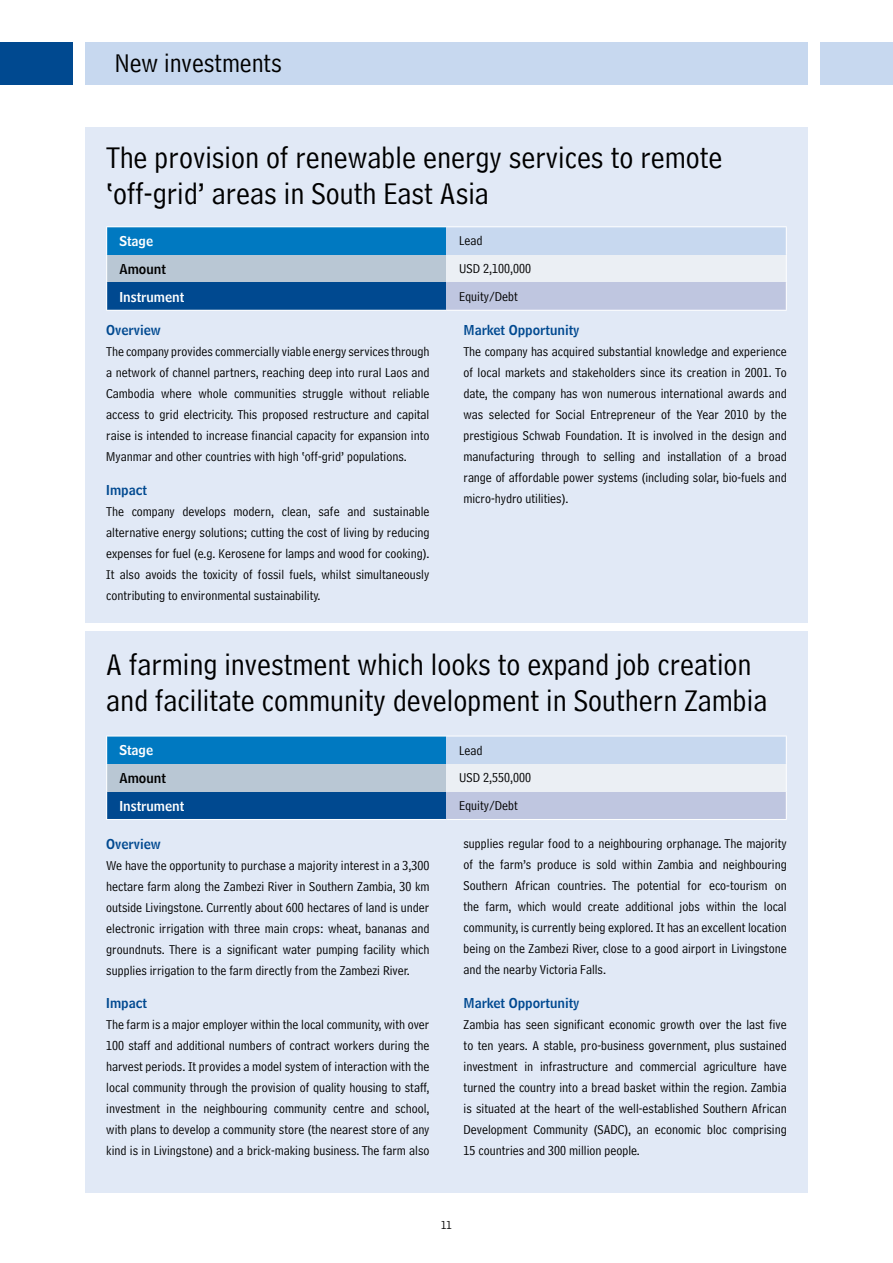
<style>
.page{position:relative;width:893px;height:1263px;background:#fff}
.page>*{position:absolute;margin:0;border:0;box-sizing:border-box;transform-origin:0 0}
.t1{font:31.5px/36px "Bell Centennial Address";color:#000}
.t2{font:27px "Bell Centennial Address";color:#000}
.t3{font:13.5px/21px "Bell Centennial Address";color:#000;text-align:justify}
.t4{font:13.5px "Bell Centennial Name And Number";color:#004990}
.t5{font:13.5px "Bell Centennial Name And Number";color:#fff}
.t6{font:13.5px "Bell Centennial Name And Number";color:#000}
.t7{font:12px "Bell Centennial Address";color:#000}
</style>
<div class="page">
<div style="left:85px;top:631px;width:723px;height:562px;background:#e1e9f6"></div>
<div style="left:85px;top:128px;width:723px;height:495px;background:#e1e9f6"></div>
<div style="left:0;top:43px;width:72px;height:42px;background:#004990"></div>
<div style="left:85px;top:43px;width:723px;height:42px;background:#c7d8ef"></div>
<div style="left:821px;top:43px;width:72px;height:42px;background:#c7d8ef"></div>
<div style="left:107px;top:736px;width:339px;height:28px;background:#0079c1"></div>
<div style="left:446px;top:736px;width:340px;height:28px;background:#c7d8ef"></div>
<div style="left:107px;top:764px;width:339px;height:28px;background:#b9c7d4"></div>
<div style="left:446px;top:764px;width:340px;height:28px;background:#ebeff4"></div>
<div style="left:107px;top:792px;width:339px;height:27px;background:#004990"></div>
<div style="left:446px;top:792px;width:340px;height:27px;background:#bfc6e0"></div>
<hr style="left:106px;top:736px;width:340px;height:1px;background:#fff">
<hr style="left:446px;top:736px;width:341px;height:1px;background:#fff">
<svg style="left:106px;top:736px;width:1px;height:83px"></svg>
<svg style="left:786px;top:736px;width:1px;height:83px"></svg>
<hr style="left:106px;top:819px;width:340px;height:1px;background:#fff">
<hr style="left:446px;top:819px;width:341px;height:1px;background:#fff">
<div style="left:107px;top:227px;width:339px;height:28px;background:#0079c1"></div>
<div style="left:446px;top:227px;width:340px;height:28px;background:#c7d8ef"></div>
<div style="left:107px;top:255px;width:339px;height:27px;background:#b9c7d4"></div>
<div style="left:446px;top:255px;width:340px;height:27px;background:#ebeff4"></div>
<div style="left:107px;top:282px;width:339px;height:28px;background:#004990"></div>
<div style="left:446px;top:282px;width:340px;height:28px;background:#bfc6e0"></div>
<hr style="left:106px;top:226px;width:340px;height:1px;background:#fff">
<hr style="left:446px;top:226px;width:341px;height:1px;background:#fff">
<svg style="left:106px;top:227px;width:1px;height:83px"></svg>
<svg style="left:786px;top:227px;width:1px;height:83px"></svg>
<hr style="left:106px;top:310px;width:340px;height:1px;background:#fff">
<hr style="left:446px;top:310px;width:341px;height:1px;background:#fff">
<h2 class="t2" style="left:115px;top:48px;width:169px">New investments</h2>
<h1 class="t1" style="left:106px;top:140px;width:618px">The provision of renewable energy services to remote ‘off-grid’ areas in South East Asia</h1>
<p class="t5" style="left:119px;top:233px;width:35px">Stage</p>
<p class="t3" style="left:459px;top:230px;width:25px">Lead</p>
<p class="t6" style="left:119px;top:260px;width:48px">Amount</p>
<p class="t3" style="left:459px;top:258px;width:73px">USD 2,100,000</p>
<p class="t5" style="left:119px;top:288px;width:66px">Instrument</p>
<p class="t3" style="left:459px;top:286px;width:60px">Equity/Debt</p>
<p class="t4" style="left:106px;top:322px;width:56px">Overview</p>
<p class="t3" style="left:106px;top:341px;width:325px">The company provides commercially viable energy services through a network of channel partners, reaching deep into rural Laos and Cambodia where whole communities struggle without reliable access to grid electricity. This proposed restructure and capital raise is intended to increase financial capacity for expansion into Myanmar and other countries with high ‘off-grid’ populations.</p>
<p class="t4" style="left:106px;top:481px;width:42px">Impact</p>
<p class="t3" style="left:106px;top:501px;width:325px">The company develops modern, clean, safe and sustainable alternative energy solutions; cutting the cost of living by reducing expenses for fuel (e.g. Kerosene for lamps and wood for cooking).<br>It also avoids the toxicity of fossil fuels, whilst simultaneously contributing to environmental sustainability.</p>
<p class="t4" style="left:463px;top:322px;width:117px">Market Opportunity</p>
<p class="t3" style="left:463px;top:341px;width:325px">The company has acquired substantial knowledge and experience of local markets and stakeholders since its creation in 2001. To date, the company has won numerous international awards and was selected for Social Entrepreneur of the Year 2010 by the prestigious Schwab Foundation. It is involved in the design and manufacturing through to selling and installation of a broad range of affordable power systems (including solar, bio-fuels and micro-hydro utilities).</p>
<h1 class="t1" style="left:106px;top:647px;width:663px">A farming investment which looks to expand job creation and facilitate community development in Southern Zambia</h1>
<p class="t5" style="left:119px;top:742px;width:35px">Stage</p>
<p class="t3" style="left:459px;top:740px;width:25px">Lead</p>
<p class="t6" style="left:119px;top:770px;width:48px">Amount</p>
<p class="t3" style="left:459px;top:767px;width:73px">USD 2,550,000</p>
<p class="t5" style="left:119px;top:797px;width:66px">Instrument</p>
<p class="t3" style="left:459px;top:795px;width:60px">Equity/Debt</p>
<p class="t4" style="left:106px;top:835px;width:56px">Overview</p>
<p class="t3" style="left:106px;top:854px;width:325px">We have the opportunity to purchase a majority interest in a 3,300 hectare farm along the Zambezi River in Southern Zambia, 30 km outside Livingstone. Currently about 600 hectares of land is under electronic irrigation with three main crops: wheat, bananas and groundnuts. There is a significant water pumping facility which supplies irrigation to the farm directly from the Zambezi River.</p>
<p class="t4" style="left:106px;top:995px;width:42px">Impact</p>
<p class="t3" style="left:106px;top:1014px;width:325px">The farm is a major employer within the local community, with over 100 staff and additional numbers of contract workers during the harvest periods. It provides a model system of interaction with the local community through the provision of quality housing to staff, investment in the neighbouring community centre and school, with plans to develop a community store (the nearest store of any kind is in Livingstone) and a brick-making business. The farm also</p>
<p class="t3" style="left:463px;top:833px;width:325px">supplies regular food to a neighbouring orphanage. The majority of the farm’s produce is sold within Zambia and neighbouring Southern African countries. The potential for eco-tourism on the farm, which would create additional jobs within the local community, is currently being explored. It has an excellent location being on the Zambezi River, close to a good airport in Livingstone and the nearby Victoria Falls.</p>
<p class="t4" style="left:464px;top:994px;width:117px">Market Opportunity</p>
<p class="t3" style="left:464px;top:1014px;width:325px">Zambia has seen significant economic growth over the last five to ten years. A stable, pro-business government, plus sustained investment in infrastructure and commercial agriculture have turned the country into a bread basket within the region. Zambia is situated at the heart of the well-established Southern African Development Community (SADC), an economic bloc comprising 15 countries and 300 million people.</p>
<p class="t7" style="left:441px;top:1218px;width:12px">11</p>
</div>
